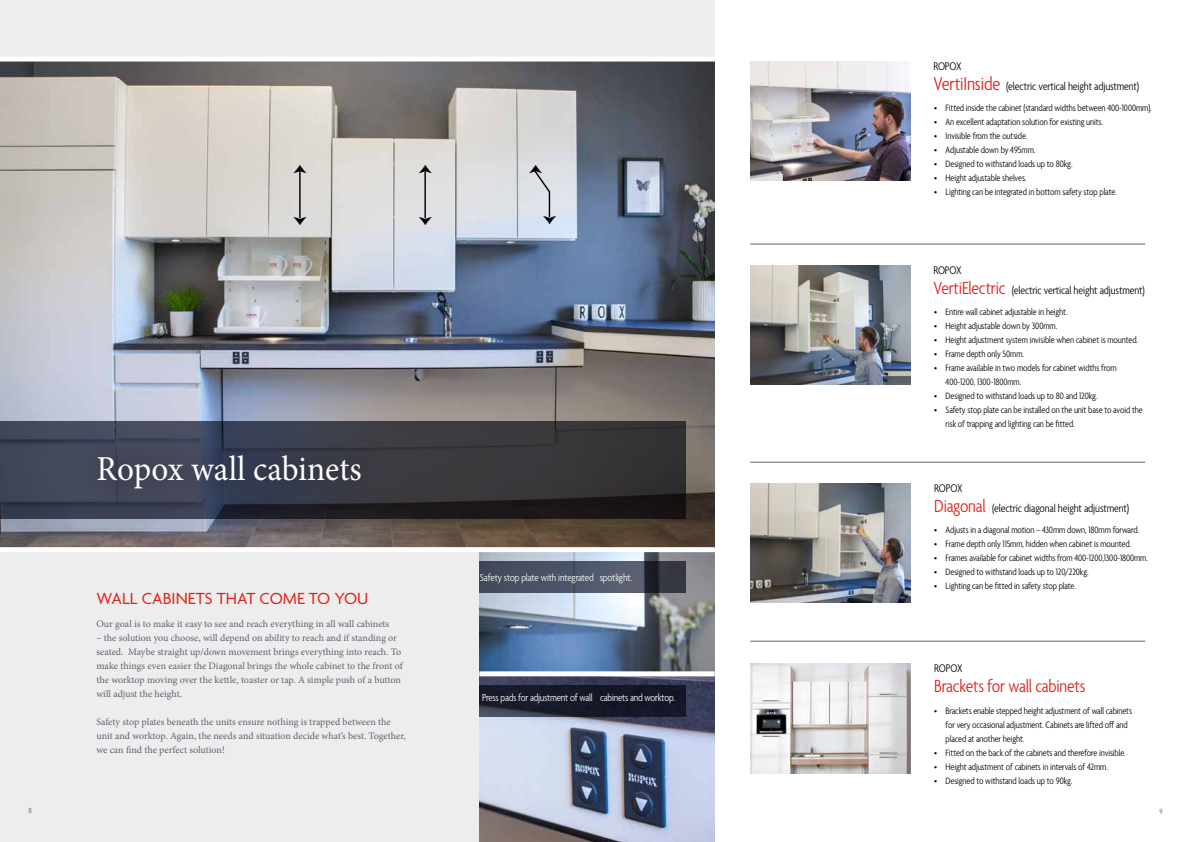
<style>
.page{position:relative;width:1191px;height:842px;background:#fff}
.page>*{position:absolute;margin:0;border:0;box-sizing:border-box;transform-origin:0 0}
.t1{font:35px "Minion Pro";color:#fff;scale:.95 1}
.t2{font:22.9px "Minion Pro";color:#000}
.t3{font:300 condensed 20px "Agenda";letter-spacing:-.01em;color:#e41f18}
.t4{font:300 condensed 19px "Agenda";letter-spacing:-.01em;color:#e41f18}
.t5{font:17.4px "Agenda";color:#e41f18}
.t6{font:300 condensed 12px "Agenda";letter-spacing:-.01em;color:#000}
.t7{font:300 condensed 11px "Agenda";letter-spacing:-.02em;color:#fff}
.t8{font:300 condensed 10px/14px "Agenda";letter-spacing:-.01em;color:#000}
.t9{font:10px/14px "Minion Pro";color:#5e6270}
.t10{font:300 condensed 8px "Agenda";color:#5e6270}
</style>
<div class="page">
<div style="left:0;top:0;width:714px;height:842px;background:#ededed"></div>
<img style="left:750px;top:483px;width:160px;height:119px">
<img style="left:750px;top:265px;width:160px;height:119px">
<img style="left:750px;top:61px;width:160px;height:119px">
<img style="left:750px;top:664px;width:160px;height:110px">
<img style="left:0;top:62px;width:714px;height:485px">
<svg style="left:0;top:421px;width:686px;height:97px;fill:#39383d"></svg>
<div style="left:69px;top:426px;width:321px;height:90px;background:#000;opacity:.75"></div>
<img style="left:479px;top:552px;width:235px;height:290px">
<svg style="left:479px;top:561px;width:207px;height:32px"></svg>
<svg style="left:479px;top:686px;width:207px;height:31px;fill:#161928"></svg>
<hr style="left:750px;top:244px;width:395px;height:1px;background:#5e6270">
<hr style="left:750px;top:462px;width:395px;height:1px;background:#5e6270">
<hr style="left:750px;top:641px;width:395px;height:1px;background:#5e6270">
<div style="left:0;top:547px;width:714px;height:5px;background:#fff"></div>
<div style="left:479px;top:671px;width:235px;height:5px;background:#fff"></div>
<div style="left:0;top:57px;width:719px;height:5px;background:#fff"></div>
<hr style="left:424px;top:169px;width:2px;height:49px;background:#000">
<hr style="left:299px;top:169px;width:1px;height:49px;background:#000">
<svg style="left:533px;top:169px;width:18px;height:48px"></svg>
<h2 class="t2" style="left:283px;top:174px;width:11px;rotate:-90deg">→</h2>
<h2 class="t2" style="left:283px;top:226px;width:11px;rotate:-90deg">←</h2>
<h2 class="t2" style="left:409px;top:174px;width:11px;rotate:-90deg">→</h2>
<h2 class="t2" style="left:519px;top:174px;width:11px;rotate:-90deg">→</h2>
<h2 class="t2" style="left:409px;top:226px;width:11px;rotate:-90deg">←</h2>
<h2 class="t2" style="left:533px;top:225px;width:11px;rotate:-90deg">←</h2>
<p class="t10" style="left:28px;top:806px;width:5px">8</p>
<h1 class="t1" style="left:96px;top:445px;width:281px">Ropox wall cabinets</h1>
<h3 class="t5" style="left:96px;top:589px;width:273px">WALL CABINETS THAT COME TO YOU</h3>
<p class="t9" style="left:96px;top:617px;width:294px">Our goal is to make it easy to see and reach everything in all wall cabinets</p>
<p class="t9" style="left:96px;top:631px;width:308px">– the solution you choose, will depend on ability to reach and if standing or seated. Maybe straight up/down movement brings everything into reach. To make things even easier the Diagonal brings the whole cabinet to the front of the worktop moving over the kettle, toaster or tap. A simple push of a button will adjust the height.</p>
<p class="t9" style="left:96px;top:715px;width:311px">Safety stop plates beneath the units ensure nothing is trapped between the unit and worktop. Again, the needs and situation decide what’s best. Together, we can find the perfect solution!</p>
<p class="t7" style="left:480px;top:571px;width:154px">Safety stop plate with integrated spotlight.</p>
<p class="t7" style="left:482px;top:692px;width:195px">Press pads for adjustment of wall cabinets and worktop.</p>
<p class="t6" style="left:933px;top:60px;width:30px">ROPOX</p>
<h3 class="t3" style="left:933px;top:73px;width:68px">VertiInside</h3>
<p class="t8" style="left:934px;top:101px;width:219px">• Fitted inside the cabinet (standard widths between 400-1000mm).</p>
<p class="t8" style="left:934px;top:115px;width:170px">• An excellent adaptation solution for existing units.</p>
<p class="t8" style="left:934px;top:129px;width:95px">• Invisible from the outside.</p>
<p class="t8" style="left:934px;top:143px;width:103px">• Adjustable down by 495mm.</p>
<p class="t8" style="left:934px;top:157px;width:140px">• Designed to withstand loads up to 80kg.</p>
<p class="t8" style="left:934px;top:171px;width:94px">• Height adjustable shelves.</p>
<p class="t8" style="left:934px;top:185px;width:184px">• Lighting can be integrated in bottom safety stop plate.</p>
<p class="t6" style="left:1006px;top:80px;width:135px">(electric vertical height adjustment)</p>
<p class="t6" style="left:933px;top:264px;width:30px">ROPOX</p>
<h3 class="t4" style="left:933px;top:277px;width:74px">VertiElectric</h3>
<p class="t6" style="left:1011px;top:283px;width:135px">(electric vertical height adjustment)</p>
<p class="t8" style="left:934px;top:305px;width:135px">• Entire wall cabinet adjustable in height.</p>
<p class="t8" style="left:934px;top:319px;width:124px">• Height adjustable down by 300mm.</p>
<p class="t8" style="left:934px;top:333px;width:205px">• Height adjustment system invisible when cabinet is mounted.</p>
<p class="t8" style="left:934px;top:347px;width:91px">• Frame depth only 50mm.</p>
<p class="t8" style="left:945px;top:361px;width:173px;text-indent:-11px">• Frame available in two models for cabinet widths from<br>400-1200, 1300-1800mm.</p>
<p class="t8" style="left:934px;top:389px;width:165px">• Designed to withstand loads up to 80 and 120kg.</p>
<p class="t8" style="left:945px;top:403px;width:199px;text-indent:-11px">• Safety stop plate can be installed on the unit base to avoid the risk of trapping and lighting can be fitted.</p>
<p class="t6" style="left:934px;top:482px;width:30px">ROPOX</p>
<h3 class="t4" style="left:934px;top:495px;width:53px">Diagonal</h3>
<p class="t8" style="left:934px;top:523px;width:206px">• Adjusts in a diagonal motion – 430mm down, 180mm forward.</p>
<p class="t8" style="left:934px;top:537px;width:198px">• Frame depth only 115mm, hidden when cabinet is mounted.</p>
<p class="t8" style="left:934px;top:551px;width:215px">• Frames available for cabinet widths from 400-1200,1300-1800mm.</p>
<p class="t8" style="left:934px;top:565px;width:156px">• Designed to withstand loads up to 120/220kg.</p>
<p class="t8" style="left:934px;top:579px;width:143px">• Lighting can be fitted in safety stop plate.</p>
<p class="t6" style="left:992px;top:501px;width:139px">(electric diagonal height adjustment)</p>
<p class="t6" style="left:934px;top:662px;width:30px">ROPOX</p>
<h3 class="t4" style="left:934px;top:676px;width:153px">Brackets for wall cabinets</h3>
<p class="t8" style="left:945px;top:704px;width:188px;text-indent:-11px">• Brackets enable stepped height adjustment of wall cabinets for very occasional adjustment. Cabinets are lifted off and placed at another height.</p>
<p class="t8" style="left:934px;top:746px;width:193px">• Fitted on the back of the cabinets and therefore invisible.</p>
<p class="t8" style="left:934px;top:760px;width:175px">• Height adjustment of cabinets in intervals of 42mm.</p>
<p class="t8" style="left:934px;top:774px;width:140px">• Designed to withstand loads up to 90kg.</p>
<p class="t10" style="left:1159px;top:807px;width:5px">9</p>
</div>
